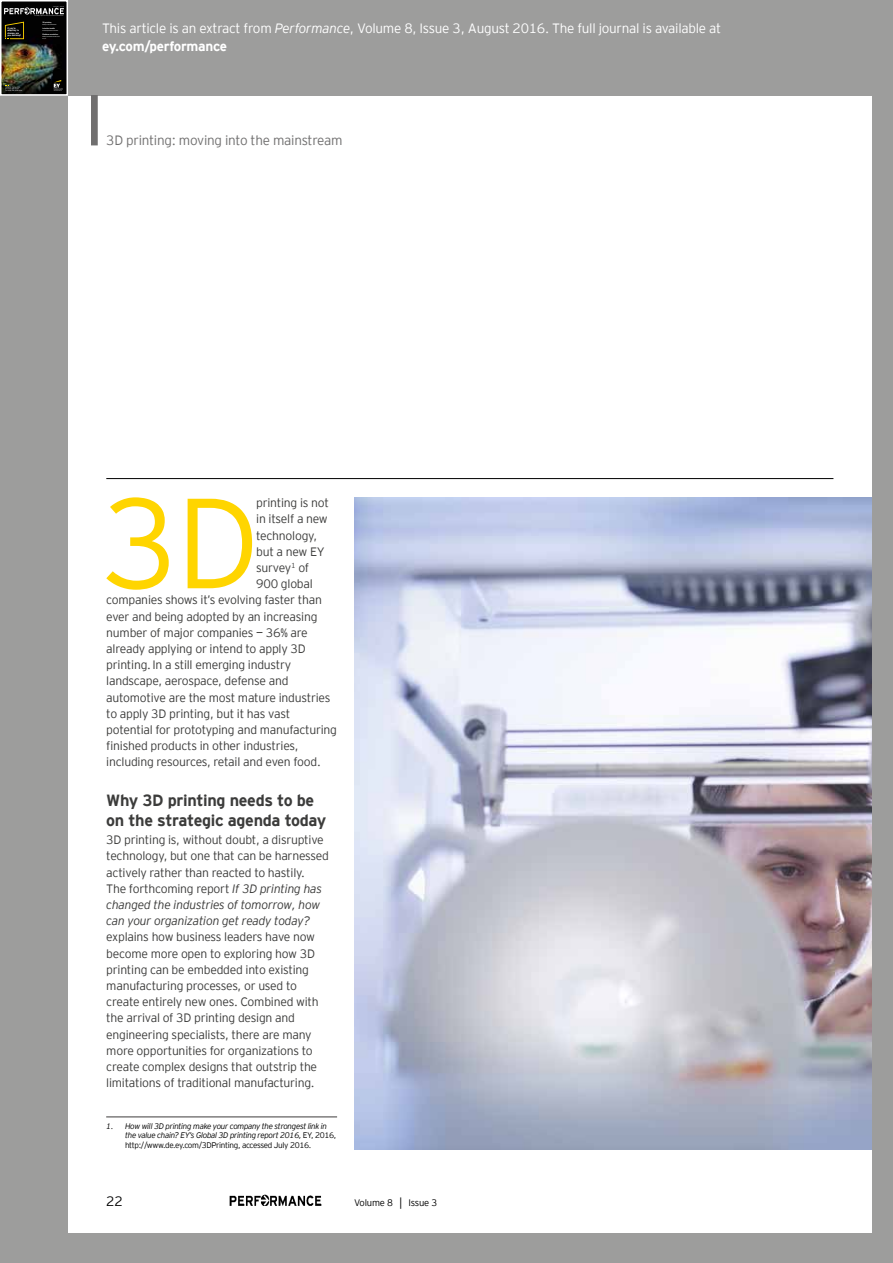
<style>
.page{position:relative;width:893px;height:1263px;background:#9d9d9c}
.page>*{position:absolute;margin:0;border:0;box-sizing:border-box;transform-origin:0 0}
.t1{font:300 127.8px "EY Interstate";color:#ffd500}
.t2{font:700 16.2px/20.2px "EY Interstate";letter-spacing:-.02em;color:#3c3c3b}
.t3{font:300 13.5px/18px "EY Interstate";letter-spacing:-.02em;color:#fff}
.t4{font:300 13.5px "EY Interstate";letter-spacing:-.02em;color:#706f6f}
.t5{font:300 13.5px "EY Interstate";color:#000}
.t6{font:300 12.15px/16.2px "EY Interstate";letter-spacing:-.02em;color:#3c3c3b}
.t7{font:300 9.45px "EY Interstate";letter-spacing:-.02em;color:#000}
.t8{font:italic 300 8.1px/9.4px "EY Interstate";letter-spacing:-.04em;color:#000}
.t9{font:700 2.25px/2.4px "EY Interstate";letter-spacing:-.02em;color:#fff}
.t10{font:700 1.8px "EY Interstate";letter-spacing:-.02em;color:#fff}
.s1{font-style:italic}
.s2{font-weight:700}
.s3{font-style:normal}
.s4{font-family:"Times New Roman";font-weight:400}
</style>
<div class="page">
<img style="left:0;top:0;width:68px;height:96px">
<div style="left:68px;top:96px;width:804px;height:1136px;background:#fff"></div>
<img style="left:229px;top:1195px;width:93px;height:10px">
<hr style="left:106px;top:478px;width:727px;height:1px;background:#000">
<div style="left:91px;top:96px;width:7px;height:49px;background:#706f6f"></div>
<hr style="left:106px;top:1116px;width:231px;height:1px;background:#706f6f">
<img style="left:354px;top:497px;width:518px;height:652px">
<p class="t9" style="left:7px;top:27px;width:15px">If you’re adapting to change, are you evolving?</p>
<p class="t10" style="left:42px;top:21px;width:11px">3D printing</p>
<p class="t10" style="left:42px;top:27px;width:14px">In better health</p>
<p class="t10" style="left:42px;top:33px;width:17px">Platform revolution</p>
<p class="t3" style="left:102px;top:19px;width:621px">This article is an extract from <span class="s1">Performance</span>, Volume 8, Issue 3, August 2016. The full journal is available at <span class="s2">ey.com/performance</span></p>
<p class="t4" style="left:106px;top:131px;width:238px">3D printing: moving into the mainstream</p>
<h1 class="t1" style="left:100px;top:452px;width:161px">3D</h1>
<p class="t6" style="left:256px;top:494px;width:74px">printing is not</p>
<p class="t6" style="left:256px;top:510px;width:73px">in itself a new</p>
<p class="t6" style="left:256px;top:526px;width:63px">technology,</p>
<p class="t6" style="left:256px;top:543px;width:70px">but a new EY</p>
<p class="t6" style="left:256px;top:559px;width:55px">survey<sup>1</sup> of</p>
<p class="t6" style="left:256px;top:575px;width:58px">900 global</p>
<p class="t6" style="left:106px;top:591px;width:217px">companies shows it’s evolving faster than</p>
<p class="t6" style="left:106px;top:607px;width:213px">ever and being adopted by an increasing</p>
<p class="t6" style="left:106px;top:624px;width:203px">number of major companies — 36% are</p>
<p class="t6" style="left:106px;top:640px;width:201px">already applying or intend to apply 3D</p>
<p class="t6" style="left:106px;top:656px;width:187px">printing.In a still emerging industry</p>
<p class="t6" style="left:106px;top:672px;width:184px">landscape, aerospace, defense and</p>
<p class="t6" style="left:106px;top:688px;width:226px">automotive are the most mature industries</p>
<p class="t6" style="left:106px;top:705px;width:185px">to apply 3D printing, but it has vast</p>
<p class="t6" style="left:106px;top:721px;width:232px">potential for prototyping and manufacturing</p>
<p class="t6" style="left:106px;top:737px;width:194px">finished products in other industries,</p>
<p class="t6" style="left:106px;top:753px;width:216px">including resources, retail and even food.</p>
<h2 class="t2" style="left:106px;top:789px;width:222px">Why 3D printing needs to be on the strategic agenda today</h2>
<p class="t6" style="left:106px;top:831px;width:224px">3D printing is, without doubt, a disruptive technology, but one that can be harnessed actively rather than reacted to hastily.<br>The forthcoming report <span class="s1">If 3D printing has changed the industries of tomorrow, how can your organization get ready today?</span></p>
<p class="t6" style="left:106px;top:928px;width:214px">explains how business leaders have now become more open to exploring how 3D printing can be embedded into existing manufacturing processes, or used to create entirely new ones. Combined with the arrival of 3D printing design and engineering specialists, there are many more opportunities for organizations to create complex designs that outstrip the limitations of traditional manufacturing.</p>
<p class="t8" style="left:125px;top:1121px;width:213px;text-indent:-19px">1. How will 3D printing make your company the strongest link in the value chain? EY’s Global 3D printing report 2016, <span class="s3">EY, 2016, http://www.de.ey.com/3DPrinting, accessed July 2016.</span></p>
<p class="t5" style="left:106px;top:1191px;width:18px">22</p>
<p class="t7" style="left:354px;top:1195px;width:85px">Volume 8 <span class="s4">│</span> Issue 3</p>
</div>
